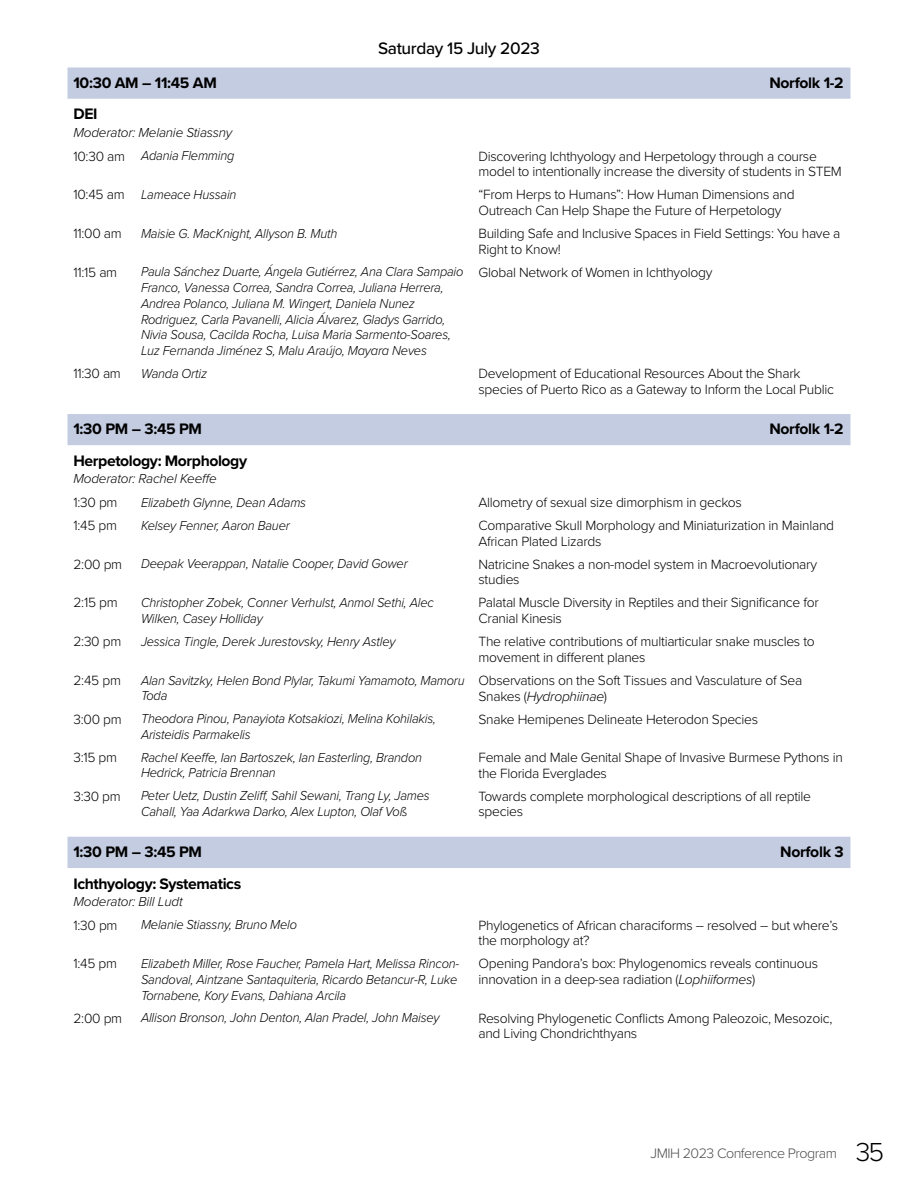
<style>
.page{position:relative;width:918px;height:1188px;background:#fff}
.page>*{position:absolute;margin:0;border:0;box-sizing:border-box;transform-origin:0 0}
.t1{font:500 17.25px "Proxima Nova";letter-spacing:-.02em;color:#000}
.t2{font:700 15.75px "Proxima Nova";letter-spacing:-.025em;color:#000}
.t3{font:300 14.25px "Proxima Nova";letter-spacing:-.035em;color:#4d4d4f}
.t4{font:300 13.8px/15.8px "Proxima Nova";letter-spacing:-.02em;color:#000}
.t5{font:italic 300 13.5px/15.8px "Proxima Nova";letter-spacing:-.015em;color:#000;scale:.95 1}
.t6{font:italic 300 13.5px/23.4px "Proxima Nova";letter-spacing:-.015em;color:#000}
.s1{font-style:normal;font-size:13.8px}
.s2{font-style:italic}
.s3{font-size:27px;color:#000}
</style>
<div class="page">
<div style="left:68px;top:68px;width:782px;height:31px;background:#c4cce1"></div>
<svg style="left:68px;top:414px;width:782px;height:454px"></svg>
<p class="t1" style="left:378px;top:36px;width:163px">Saturday 15 July 2023</p>
<p class="t2" style="left:74px;top:71px;width:145px">10:30 AM – 11:45 AM</p>
<p class="t2" style="left:769px;top:71px;width:76px">Norfolk 1-2</p>
<p class="t2" style="left:74px;top:102px;width:26px">DEI</p>
<p class="t6" style="left:74px;top:120px;width:162px">Moderator: Melanie Stiassny<br><span class="s1">10:30 am</span> Adania Flemming</p>
<p class="t4" style="left:478px;top:147px;width:365px">Discovering Ichthyology and Herpetology through a course model to intentionally increase the diversity of students in STEM</p>
<p class="t5" style="left:74px;top:186px;width:173px"><span class="s1">10:45 am</span> Lameace Hussain</p>
<p class="t4" style="left:478px;top:186px;width:318px">“From Herps to Humans”: How Human Dimensions and<br>Outreach Can Help Shape the Future of Herpetology</p>
<p class="t4" style="left:74px;top:225px;width:50px">11:00 am</p>
<p class="t5" style="left:141px;top:225px;width:208px">Maisie G. MacKnight, Allyson B. Muth</p>
<p class="t4" style="left:478px;top:225px;width:363px">Building Safe and Inclusive Spaces in Field Settings: You have a<br>Right to Know!</p>
<p class="t4" style="left:74px;top:263px;width:45px">11:15 am</p>
<p class="t5" style="left:141px;top:263px;width:341px">Paula Sánchez Duarte, Ángela Gutiérrez, Ana Clara Sampaio Franco, Vanessa Correa, Sandra Correa, Juliana Herrera, Andrea Polanco, Juliana M. Wingert, Daniela Nunez Rodriguez, Carla Pavanelli, Alicia Álvarez, Gladys Garrido, Nivia Sousa, Cacilda Rocha, Luisa Maria Sarmento-Soares, Luz Fernanda Jiménez S, Malu Araújo, Mayara Neves</p>
<p class="t4" style="left:478px;top:263px;width:235px">Global Network of Women in Ichthyology</p>
<p class="t4" style="left:74px;top:365px;width:49px">11:30 am</p>
<p class="t5" style="left:141px;top:365px;width:71px">Wanda Ortiz</p>
<p class="t4" style="left:478px;top:365px;width:357px">Development of Educational Resources About the Shark species of Puerto Rico as a Gateway to Inform the Local Public</p>
<p class="t2" style="left:74px;top:417px;width:130px">1:30 PM – 3:45 PM</p>
<p class="t2" style="left:769px;top:417px;width:76px">Norfolk 1-2</p>
<p class="t2" style="left:74px;top:449px;width:175px">Herpetology: Morphology</p>
<p class="t6" style="left:74px;top:466px;width:145px">Moderator: Rachel Keeffe</p>
<p class="t4" style="left:74px;top:494px;width:46px">1:30 pm</p>
<p class="t5" style="left:141px;top:494px;width:175px">Elizabeth Glynne, Dean Adams</p>
<p class="t4" style="left:478px;top:494px;width:265px">Allometry of sexual size dimorphism in geckos</p>
<p class="t4" style="left:74px;top:517px;width:45px">1:45 pm</p>
<p class="t5" style="left:141px;top:517px;width:158px">Kelsey Fenner, Aaron Bauer</p>
<p class="t4" style="left:478px;top:517px;width:357px">Comparative Skull Morphology and Miniaturization in Mainland<br>African Plated Lizards</p>
<p class="t4" style="left:74px;top:556px;width:50px">2:00 pm</p>
<p class="t5" style="left:141px;top:555px;width:282px">Deepak Veerappan, Natalie Cooper, David Gower</p>
<p class="t4" style="left:478px;top:556px;width:340px">Natricine Snakes a non-model system in Macroevolutionary studies</p>
<p class="t4" style="left:74px;top:594px;width:46px">2:15 pm</p>
<p class="t5" style="left:141px;top:594px;width:310px">Christopher Zobek, Conner Verhulst, Anmol Sethi, Alec<br>Wilken, Casey Holliday</p>
<p class="t4" style="left:478px;top:594px;width:342px">Palatal Muscle Diversity in Reptiles and their Significance for<br>Cranial Kinesis</p>
<p class="t4" style="left:74px;top:633px;width:49px">2:30 pm</p>
<p class="t5" style="left:141px;top:633px;width:270px">Jessica Tingle, Derek Jurestovsky, Henry Astley</p>
<p class="t4" style="left:478px;top:633px;width:338px">The relative contributions of multiarticular snake muscles to movement in different planes</p>
<p class="t4" style="left:74px;top:672px;width:49px">2:45 pm</p>
<p class="t5" style="left:141px;top:671px;width:342px">Alan Savitzky, Helen Bond Plylar, Takumi Yamamoto, Mamoru<br>Toda</p>
<p class="t4" style="left:478px;top:672px;width:325px">Observations on the Soft Tissues and Vasculature of Sea<br>Snakes (<span class="s2">Hydrophiinae</span>)</p>
<p class="t4" style="left:74px;top:710px;width:50px">3:00 pm</p>
<p class="t5" style="left:141px;top:710px;width:312px">Theodora Pinou, Panayiota Kotsakiozi, Melina Kohilakis,<br>Aristeidis Parmakelis</p>
<p class="t4" style="left:478px;top:710px;width:281px">Snake Hemipenes Delineate Heterodon Species</p>
<p class="t4" style="left:74px;top:749px;width:45px">3:15 pm</p>
<p class="t5" style="left:141px;top:749px;width:297px">Rachel Keeffe, Ian Bartoszek, Ian Easterling, Brandon<br>Hedrick, Patricia Brennan</p>
<p class="t4" style="left:478px;top:749px;width:366px">Female and Male Genital Shape of Invasive Burmese Pythons in the Florida Everglades</p>
<p class="t4" style="left:74px;top:787px;width:49px">3:30 pm</p>
<p class="t5" style="left:141px;top:787px;width:306px">Peter Uetz, Dustin Zeliff, Sahil Sewani, Trang Ly, James<br>Cahall, Yaa Adarkwa Darko, Alex Lupton, Olaf Voß</p>
<p class="t4" style="left:478px;top:787px;width:334px">Towards complete morphological descriptions of all reptile species</p>
<p class="t2" style="left:74px;top:840px;width:130px">1:30 PM – 3:45 PM</p>
<p class="t2" style="left:780px;top:840px;width:65px">Norfolk 3</p>
<p class="t2" style="left:74px;top:872px;width:169px">Ichthyology: Systematics</p>
<p class="t6" style="left:74px;top:889px;width:111px">Moderator: Bill Ludt</p>
<p class="t4" style="left:74px;top:917px;width:46px">1:30 pm</p>
<p class="t5" style="left:141px;top:916px;width:166px">Melanie Stiassny, Bruno Melo</p>
<p class="t4" style="left:478px;top:917px;width:361px">Phylogenetics of African characiforms – resolved – but where’s the morphology at?</p>
<p class="t4" style="left:74px;top:955px;width:45px">1:45 pm</p>
<p class="t5" style="left:141px;top:955px;width:337px">Elizabeth Miller, Rose Faucher, Pamela Hart, Melissa Rincon-<br>Sandoval, Aintzane Santaquiteria, Ricardo Betancur-R, Luke<br>Tornabene, Kory Evans, Dahiana Arcila</p>
<p class="t4" style="left:478px;top:955px;width:341px">Opening Pandora’s box: Phylogenomics reveals continuous innovation in a deep-sea radiation (<span class="s2">Lophiiformes</span>)</p>
<p class="t4" style="left:74px;top:1009px;width:50px">2:00 pm</p>
<p class="t5" style="left:141px;top:1009px;width:316px">Allison Bronson, John Denton, Alan Pradel, John Maisey</p>
<p class="t4" style="left:478px;top:1009px;width:355px">Resolving Phylogenetic Conflicts Among Paleozoic, Mesozoic, and Living Chondrichthyans</p>
<p class="t3" style="left:650px;top:1143px;width:235px">JMIH 2023 Conference Program <span class="s3">35</span></p>
</div>
